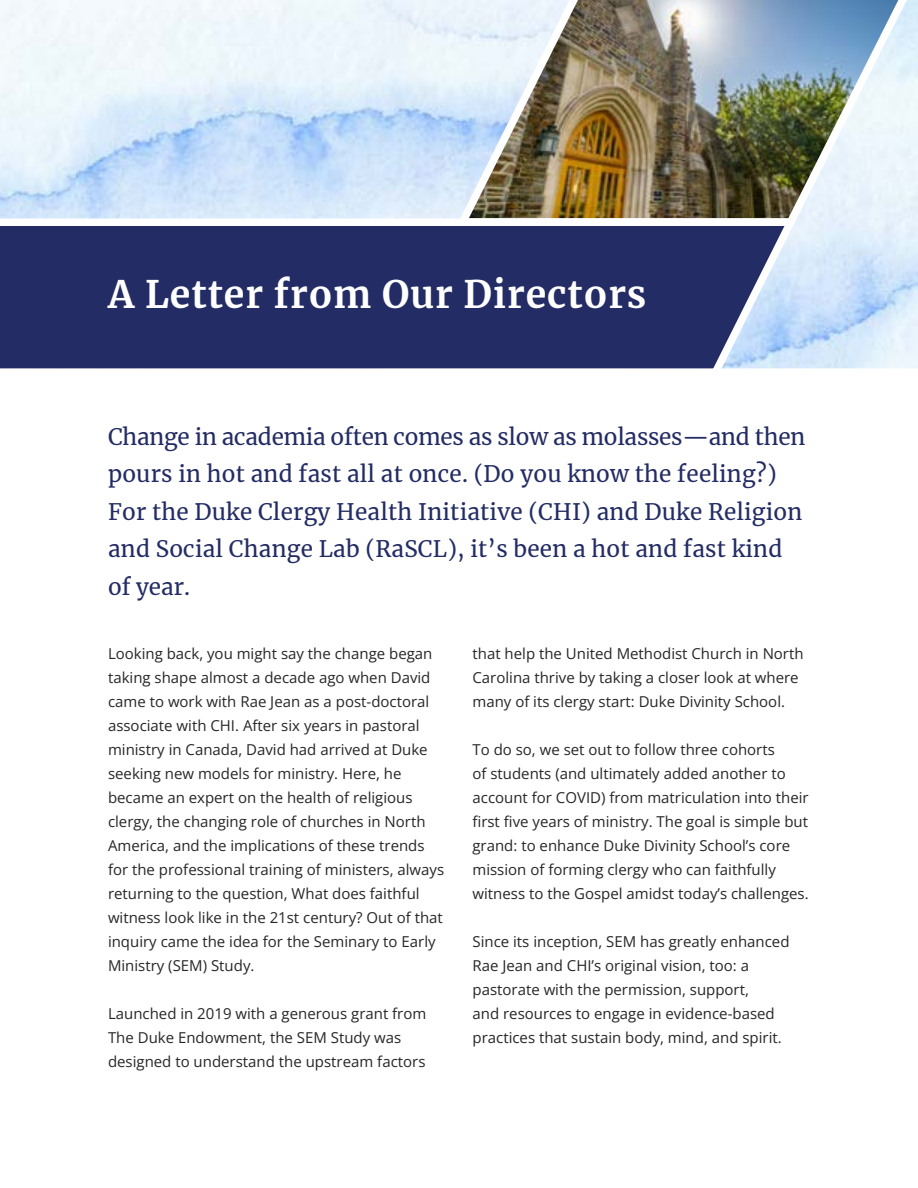
<style>
.page{position:relative;width:918px;height:1188px;background:#fff}
.page>*{position:absolute;margin:0;border:0;box-sizing:border-box;transform-origin:0 0}
.t1{font:700 37.5px "Merriweather";letter-spacing:.025em;color:#fff}
.t2{font:22.5px/37.5px "Merriweather";letter-spacing:.01em;color:#232c64}
.t3{font:15px/24px "Open Sans";color:#262626}
</style>
<div class="page">
<svg style="left:803px;top:0;width:115px;height:369px;background:#d5e8fa"></svg>
<svg style="left:803px;top:0;width:104px;height:226px;background:#e7f3fb"></svg>
<img style="left:598px;top:0;width:300px;height:218px">
<svg style="left:0;top:0;width:598px;height:215px"></svg>
<svg style="left:0;top:215px;width:803px;height:154px;background:#3c4577"></svg>
<h1 class="t1" style="left:108px;top:268px;width:540px">A Letter from Our Directors</h1>
<p class="t2" style="left:108px;top:417px;width:699px">Change in academia often comes as slow as molasses—and then pours in hot and fast all at once. (Do you know the feeling?)<br>For the Duke Clergy Health Initiative (CHI) and Duke Religion and Social Change Lab (RaSCL), it’s been a hot and fast kind of year.</p>
<p class="t3" style="left:108px;top:642px;width:338px">Looking back, you might say the change began taking shape almost a decade ago when David came to work with Rae Jean as a post-doctoral associate with CHI. After six years in pastoral ministry in Canada, David had arrived at Duke seeking new models for ministry. Here, he became an expert on the health of religious clergy, the changing role of churches in North America, and the implications of these trends for the professional training of ministers, always returning to the question, What does faithful witness look like in the 21st century? Out of that inquiry came the idea for the Seminary to Early Ministry (SEM) Study.</p>
<p class="t3" style="left:108px;top:1002px;width:320px">Launched in 2019 with a generous grant from<br>The Duke Endowment, the SEM Study was designed to understand the upstream factors</p>
<p class="t3" style="left:472px;top:642px;width:333px">that help the United Methodist Church in North<br>Carolina thrive by taking a closer look at where many of its clergy start: Duke Divinity School.</p>
<p class="t3" style="left:472px;top:738px;width:338px">To do so, we set out to follow three cohorts<br>of students (and ultimately added another to account for COVID) from matriculation into their first five years of ministry. The goal is simple but grand: to enhance Duke Divinity School’s core mission of forming clergy who can faithfully witness to the Gospel amidst today’s challenges.</p>
<p class="t3" style="left:472px;top:930px;width:319px">Since its inception, SEM has greatly enhanced Rae Jean and CHI’s original vision, too: a pastorate with the permission, support,<br>and resources to engage in evidence-based practices that sustain body, mind, and spirit.</p>
</div>
